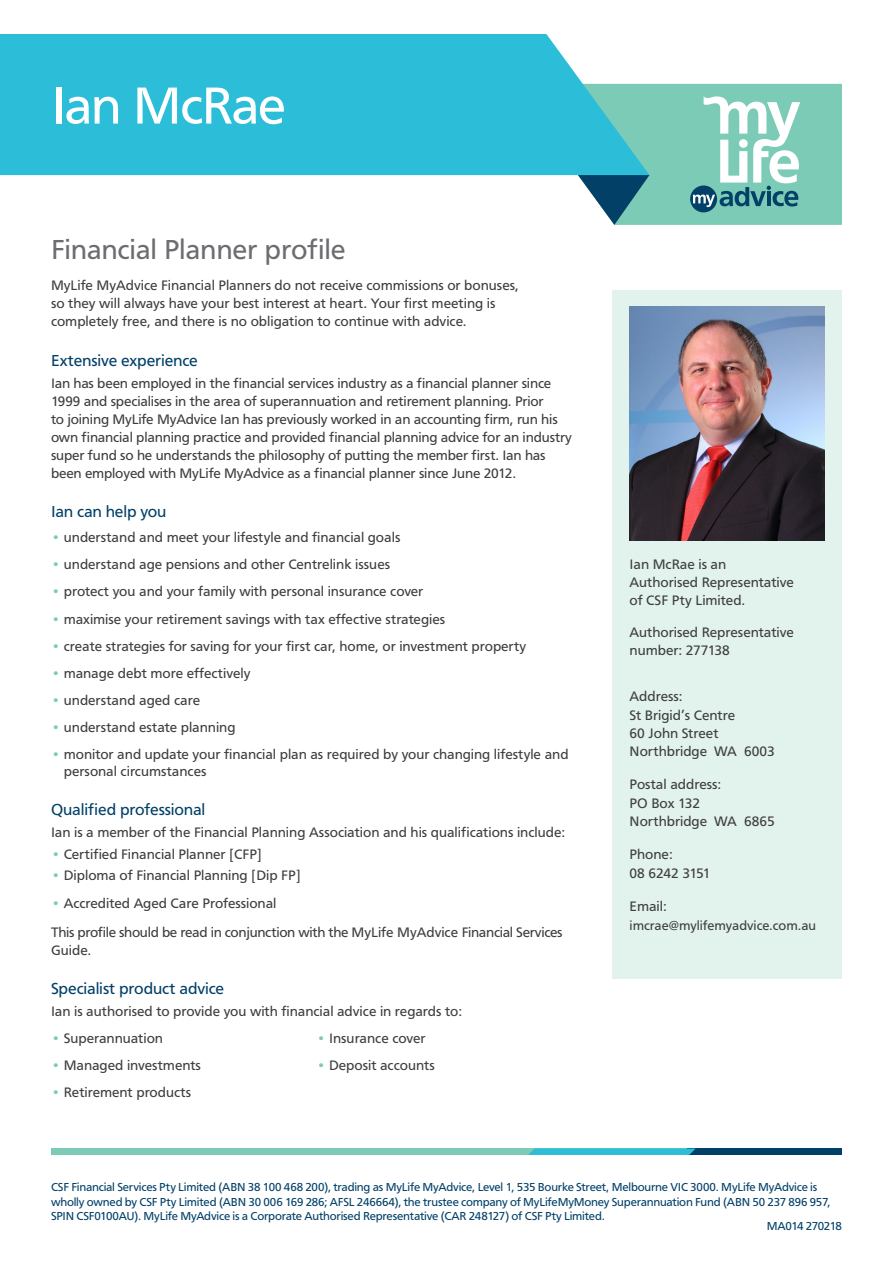
<style>
.page{position:relative;width:893px;height:1263px;background:#fff}
.page>*{position:absolute;margin:0;border:0;box-sizing:border-box;transform-origin:0 0}
.t1{font:54px "Carto Gothic Std";letter-spacing:-.035em;color:#fff}
.t2{font:28.5px "Carto Gothic Std";letter-spacing:-.01em;color:#6c6d70}
.New_MLMA__Sub_headin{font:16.5px "Carto Gothic Std";letter-spacing:-.01em;color:#024068}
.New_MLMA__Body_Text{font:14.25px/18px "Carto Gothic Std";letter-spacing:-.005em;color:#3e3e3f}
.New_MLMA__Sub_headin-2{font:14.25px/18px "Carto Gothic Std";color:#3e3e3f}
.New_MLMA__Body_Text-2{font:14.25px "Carto Gothic Std";letter-spacing:-.025em;color:#3e3e3f}
.New_MLMA__Body_Text-3{font:13.5px "Carto Gothic Std";color:#3e3e3f}
.New_MLMA__Footer_tex{font:12px/14.2px "Carto Gothic Std";letter-spacing:-.015em;color:#024068}
.New_MLMA__Footer_tex-2{font:12px "Carto Gothic Std";letter-spacing:-.035em;color:#024068}
.s1{color:#7ccbb7}
</style>
<div class="page">
<div style="left:649px;top:84px;width:193px;height:141px;background:#7ccbb7"></div>
<div style="left:690px;top:185px;width:27px;height:27px;background:#024068;border-radius:50%"></div>
<svg style="left:693px;top:96px;width:107px;height:111px"></svg>
<svg style="left:511px;top:175px;width:138px;height:50px"></svg>
<svg style="left:0;top:34px;width:649px;height:141px;background:#37c0d8"></svg>
<div style="left:51px;top:1148px;width:789px;height:7px;background:#7ccbb7"></div>
<div style="left:687px;top:1148px;width:155px;height:7px;background:#024068"></div>
<svg style="left:528px;top:1148px;width:168px;height:7px"></svg>
<div style="left:613px;top:290px;width:229px;height:689px;background:#e2f2ed"></div>
<img style="left:630px;top:307px;width:195px;height:234px">
<p class="t1" style="left:51px;top:75px;width:236px">Ian McRae</p>
<p class="t2" style="left:51px;top:234px;width:296px">Financial Planner profile</p>
<p class="New_MLMA__Sub_headin-2" style="left:51px;top:277px;width:470px">MyLife MyAdvice Financial Planners do not receive commissions or bonuses, so they will always have your best interest at heart. Your first meeting is completely free, and there is no obligation to continue with advice.</p>
<p class="New_MLMA__Sub_headin" style="left:51px;top:351px;width:148px">Extensive experience</p>
<p class="New_MLMA__Body_Text" style="left:51px;top:375px;width:522px">Ian has been employed in the financial services industry as a financial planner since 1999 and specialises in the area of superannuation and retirement planning. Prior<br>to joining MyLife MyAdvice Ian has previously worked in an accounting firm, run his own financial planning practice and provided financial planning advice for an industry super fund so he understands the philosophy of putting the member first. Ian has been employed with MyLife MyAdvice as a financial planner since June 2012.</p>
<p class="New_MLMA__Sub_headin" style="left:51px;top:502px;width:117px">Ian can help you</p>
<p class="New_MLMA__Body_Text" style="left:51px;top:528px;width:351px"><span class="s1">•</span> understand and meet your lifestyle and financial goals</p>
<p class="New_MLMA__Body_Text" style="left:51px;top:556px;width:341px"><span class="s1">•</span> understand age pensions and other Centrelink issues</p>
<p class="New_MLMA__Body_Text" style="left:51px;top:583px;width:374px"><span class="s1">•</span> protect you and your family with personal insurance cover</p>
<p class="New_MLMA__Body_Text" style="left:51px;top:610px;width:396px"><span class="s1">•</span> maximise your retirement savings with tax effective strategies</p>
<p class="New_MLMA__Body_Text" style="left:51px;top:637px;width:477px"><span class="s1">•</span> create strategies for saving for your first car, home, or investment property</p>
<p class="New_MLMA__Body_Text" style="left:51px;top:664px;width:201px"><span class="s1">•</span> manage debt more effectively</p>
<p class="New_MLMA__Body_Text" style="left:51px;top:691px;width:151px"><span class="s1">•</span> understand aged care</p>
<p class="New_MLMA__Body_Text" style="left:51px;top:718px;width:186px"><span class="s1">•</span> understand estate planning</p>
<p class="New_MLMA__Body_Text" style="left:64px;top:746px;width:506px;line-height:16.5px;text-indent:-13px"><span class="s1">•</span> monitor and update your financial plan as required by your changing lifestyle and personal circumstances</p>
<p class="New_MLMA__Sub_headin" style="left:51px;top:799px;width:156px">Qualified professional</p>
<p class="New_MLMA__Body_Text" style="left:51px;top:823px;width:516px">Ian is a member of the Financial Planning Association and his qualifications include:</p>
<p class="New_MLMA__Body_Text" style="left:51px;top:845px;width:212px"><span class="s1">•</span> Certified Financial Planner [CFP]</p>
<p class="New_MLMA__Body_Text" style="left:51px;top:866px;width:251px"><span class="s1">•</span> Diploma of Financial Planning [Dip FP]</p>
<p class="New_MLMA__Body_Text" style="left:51px;top:895px;width:227px"><span class="s1">•</span> Accredited Aged Care Professional</p>
<p class="New_MLMA__Body_Text" style="left:51px;top:923px;width:513px">This profile should be read in conjunction with the MyLife MyAdvice Financial Services<br>Guide.</p>
<p class="New_MLMA__Sub_headin" style="left:51px;top:979px;width:175px">Specialist product advice</p>
<p class="New_MLMA__Body_Text" style="left:51px;top:1002px;width:413px">Ian is authorised to provide you with financial advice in regards to:</p>
<p class="New_MLMA__Body_Text" style="left:51px;top:1029px;width:114px"><span class="s1">•</span> Superannuation</p>
<p class="New_MLMA__Body_Text" style="left:51px;top:1056px;width:151px"><span class="s1">•</span> Managed investments</p>
<p class="New_MLMA__Body_Text" style="left:51px;top:1084px;width:142px"><span class="s1">•</span> Retirement products</p>
<p class="New_MLMA__Body_Text" style="left:316px;top:1029px;width:111px"><span class="s1">•</span> Insurance cover</p>
<p class="New_MLMA__Body_Text" style="left:316px;top:1056px;width:120px"><span class="s1">•</span> Deposit accounts</p>
<p class="New_MLMA__Body_Text" style="left:630px;top:555px;width:166px">Ian McRae is an<br>Authorised Representative of CSF Pty Limited.</p>
<p class="New_MLMA__Sub_headin-2" style="left:630px;top:624px;width:166px">Authorised Representative number: 277138</p>
<p class="New_MLMA__Sub_headin-2" style="left:630px;top:687px;width:55px">Address:</p>
<p class="New_MLMA__Body_Text" style="left:630px;top:706px;width:147px">St Brigid’s Centre<br>60 John Street<br>Northbridge WA 6003</p>
<p class="New_MLMA__Sub_headin-2" style="left:630px;top:775px;width:93px">Postal address:</p>
<p class="New_MLMA__Body_Text" style="left:630px;top:794px;width:147px">PO Box 132<br>Northbridge WA 6865</p>
<p class="New_MLMA__Sub_headin-2" style="left:630px;top:845px;width:45px">Phone:</p>
<p class="New_MLMA__Body_Text-2" style="left:630px;top:865px;width:82px">08 6242 3151</p>
<p class="New_MLMA__Sub_headin-2" style="left:630px;top:897px;width:39px">Email:</p>
<p class="New_MLMA__Body_Text-3" style="left:630px;top:918px;width:188px">imcrae@mylifemyadvice.com.au</p>
<p class="New_MLMA__Footer_tex" style="left:51px;top:1180px;width:781px">CSF Financial Services Pty Limited (ABN 38 100 468 200), trading as MyLife MyAdvice, Level 1, 535 Bourke Street, Melbourne VIC 3000. MyLife MyAdvice is wholly owned by CSF Pty Limited (ABN 30 006 169 286; AFSL 246664), the trustee company of MyLifeMyMoney Superannuation Fund (ABN 50 237 896 957,<br>SPIN CSF0100AU). MyLife MyAdvice is a Corporate Authorised Representative (CAR 248127) of CSF Pty Limited.</p>
<p class="New_MLMA__Footer_tex-2" style="left:767px;top:1219px;width:77px">MA014 270218</p>
</div>
